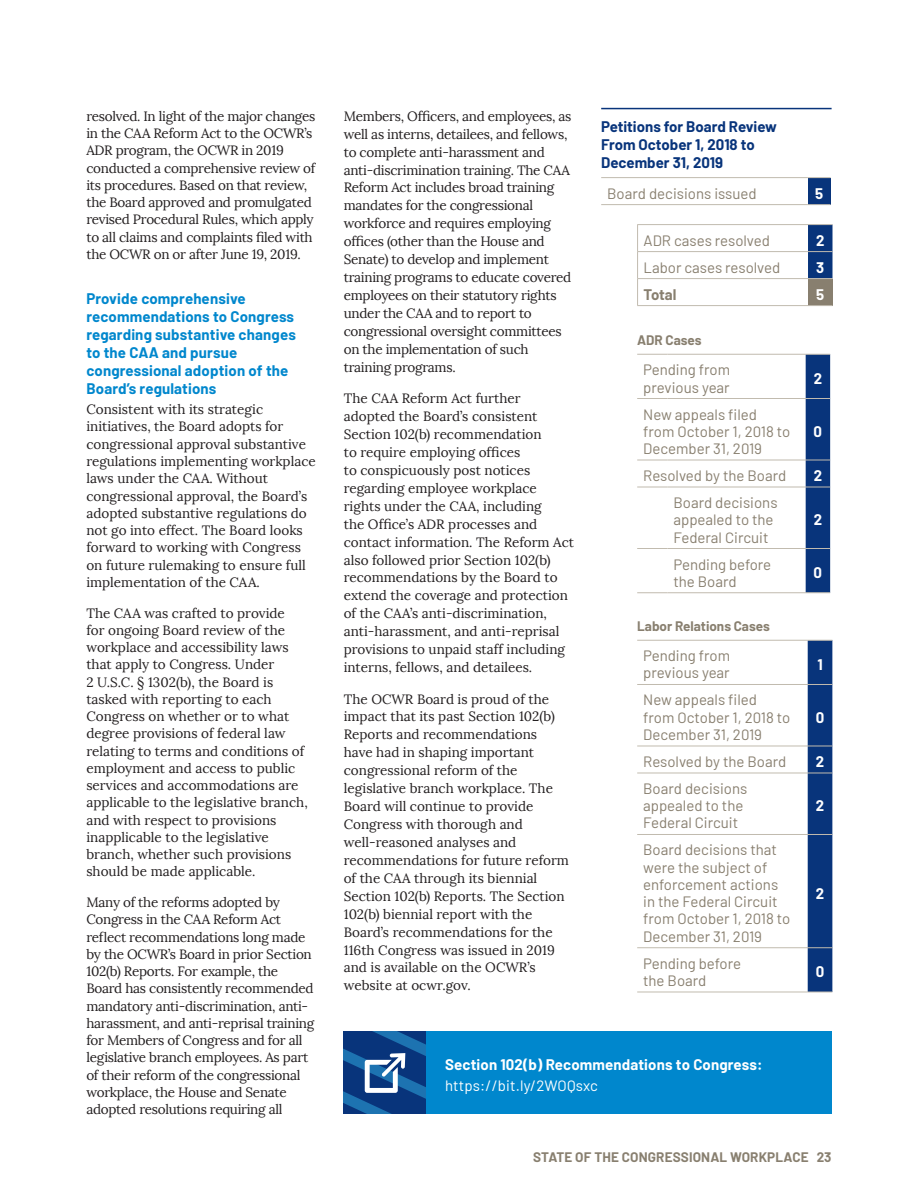
<style>
.page{position:relative;width:918px;height:1188px;background:#fff}
.page>*{position:absolute;margin:0;border:0;box-sizing:border-box;transform-origin:0 0}
.t1{font:15px/17.2px "Barlow";color:#887f6f}
.t2{font:700 15px/18px "Barlow";letter-spacing:.01em;color:#0087cd}
.t3{font:700 15px/21.3px "Barlow";letter-spacing:.01em;color:#fff}
.t4{font:700 15px/18px "Barlow";color:#08347b}
.t5{font:700 15px "Barlow";letter-spacing:-.005em;color:#887f6f}
.t6{font:13.5px/17.2px "Lora";letter-spacing:-.005em;color:#231f20}
.t7{font:700 13.5px "Barlow";color:#887f6f}
.s1{font-weight:400}
</style>
<div class="page">
<hr style="left:601px;top:108px;width:231px;height:1px;background:#08347b">
<div style="left:808px;top:178px;width:23px;height:27px;background:#08347b"></div>
<hr style="left:601px;top:177px;width:207px;height:1px;background:#c1bbaf">
<svg style="left:808px;top:177px;width:23px;height:1px"></svg>
<hr style="left:601px;top:204px;width:207px;height:1px;background:#c1bbaf">
<svg style="left:808px;top:204px;width:23px;height:1px"></svg>
<hr style="left:637px;top:354px;width:30px;height:1px;background:#c1bbaf">
<hr style="left:667px;top:354px;width:139px;height:1px;background:#c1bbaf">
<hr style="left:637px;top:398px;width:30px;height:1px;background:#c1bbaf">
<hr style="left:667px;top:398px;width:139px;height:1px;background:#c1bbaf">
<hr style="left:637px;top:460px;width:30px;height:1px;background:#c1bbaf">
<hr style="left:667px;top:460px;width:139px;height:1px;background:#c1bbaf">
<hr style="left:637px;top:487px;width:30px;height:1px;background:#c1bbaf">
<hr style="left:667px;top:487px;width:139px;height:1px;background:#c1bbaf">
<hr style="left:637px;top:548px;width:30px;height:1px;background:#c1bbaf">
<hr style="left:667px;top:548px;width:139px;height:1px;background:#c1bbaf">
<hr style="left:637px;top:592px;width:30px;height:1px;background:#c1bbaf">
<hr style="left:667px;top:592px;width:139px;height:1px;background:#c1bbaf">
<div style="left:806px;top:354px;width:24px;height:239px;background:#08347b"></div>
<hr style="left:637px;top:640px;width:171px;height:1px;background:#c1bbaf">
<hr style="left:637px;top:684px;width:171px;height:1px;background:#c1bbaf">
<hr style="left:637px;top:746px;width:171px;height:1px;background:#c1bbaf">
<hr style="left:637px;top:773px;width:171px;height:1px;background:#c1bbaf">
<hr style="left:637px;top:834px;width:171px;height:1px;background:#c1bbaf">
<hr style="left:637px;top:947px;width:171px;height:1px;background:#c1bbaf">
<hr style="left:637px;top:992px;width:171px;height:1px;background:#c1bbaf">
<div style="left:808px;top:640px;width:24px;height:353px;background:#08347b"></div>
<div style="left:808px;top:279px;width:24px;height:27px;background:#887f6f"></div>
<hr style="left:637px;top:224px;width:171px;height:1px;background:#c1bbaf">
<hr style="left:637px;top:251px;width:171px;height:1px;background:#c1bbaf">
<hr style="left:637px;top:278px;width:171px;height:1px;background:#c1bbaf">
<svg style="left:637px;top:225px;width:1px;height:80px"></svg>
<svg style="left:808px;top:224px;width:24px;height:55px"></svg>
<hr style="left:637px;top:305px;width:171px;height:1px;background:#c1bbaf">
<svg style="left:808px;top:305px;width:24px;height:1px"></svg>
<div style="left:344px;top:1032px;width:488px;height:82px;background:#0087cd"></div>
<svg style="left:343px;top:1032px;width:82px;height:82px;background:#265895"></svg>
<p class="t6" style="left:86px;top:107px;width:231px">resolved. In light of the major changes in the CAA Reform Act to the OCWR’s ADR program, the OCWR in 2019 conducted a comprehensive review of its procedures. Based on that review, the Board approved and promulgated revised Procedural Rules, which apply to all claims and complaints filed with the OCWR on or after June 19, 2019.</p>
<h3 class="t2" style="left:86px;top:288px;width:211px">Provide comprehensive recommendations to Congress regarding substantive changes to the CAA and pursue congressional adoption of the<br>Board’s regulations</h3>
<p class="t6" style="left:86px;top:401px;width:231px">Consistent with its strategic initiatives, the Board adopts for congressional approval substantive regulations implementing workplace laws under the CAA. Without congressional approval, the Board’s adopted substantive regulations do not go into effect. The Board looks forward to working with Congress on future rulemaking to ensure full implementation of the CAA.</p>
<p class="t6" style="left:86px;top:604px;width:223px">The CAA was crafted to provide<br>for ongoing Board review of the workplace and accessibility laws that apply to Congress. Under<br>2 U.S.C. § 1302(b), the Board is tasked with reporting to each<br>Congress on whether or to what degree provisions of federal law relating to terms and conditions of employment and access to public services and accommodations are applicable to the legislative branch, and with respect to provisions inapplicable to the legislative branch, whether such provisions should be made applicable.</p>
<p class="t6" style="left:86px;top:894px;width:229px">Many of the reforms adopted by Congress in the CAA Reform Act reflect recommendations long made by the OCWR’s Board in prior Section 102(b) Reports. For example, the Board has consistently recommended mandatory anti-discrimination, anti&shy;harassment, and anti-reprisal training for Members of Congress and for all legislative branch employees. As part of their reform of the congressional workplace, the House and Senate adopted resolutions requiring all</p>
<p class="t6" style="left:344px;top:107px;width:229px;line-height:18px">Members, Officers, and employees, as well as interns, detailees, and fellows, to complete anti-harassment and anti-discrimination training. The CAA Reform Act includes broad training mandates for the congressional workforce and requires employing offices (other than the House and Senate) to develop and implement training programs to educate covered employees on their statutory rights under the CAA and to report to congressional oversight committees on the implementation of such training programs.</p>
<p class="t6" style="left:344px;top:389px;width:232px;line-height:18px">The CAA Reform Act further adopted the Board’s consistent<br>Section 102(b) recommendation<br>to require employing offices<br>to conspicuously post notices regarding employee workplace rights under the CAA, including<br>the Office’s ADR processes and contact information. The Reform Act also followed prior Section 102(b) recommendations by the Board to extend the coverage and protection of the CAA’s anti-discrimination, anti-harassment, and anti-reprisal provisions to unpaid staff including interns, fellows, and detailees.</p>
<p class="t6" style="left:344px;top:690px;width:227px;line-height:18px">The OCWR Board is proud of the impact that its past Section 102(b)<br>Reports and recommendations have had in shaping important congressional reform of the legislative branch workplace. The<br>Board will continue to provide<br>Congress with thorough and well-reasoned analyses and recommendations for future reform of the CAA through its biennial<br>Section 102(b) Reports. The Section<br>102(b) biennial report with the<br>Board’s recommendations for the<br>116th Congress was issued in 2019 and is available on the OCWR’s website at ocwr.gov.</p>
<h4 class="t4" style="left:601px;top:116px;width:177px">Petitions for Board Review<br>From October 1, 2018 to<br>December 31, 2019</h4>
<p class="t1" style="left:607px;top:183px;width:151px">Board decisions issued</p>
<p class="t3" style="left:815px;top:181px;width:10px">5</p>
<p class="t1" style="left:644px;top:230px;width:128px">ADR cases resolved</p>
<p class="t3" style="left:816px;top:228px;width:10px">2</p>
<p class="t1" style="left:644px;top:257px;width:138px">Labor cases resolved</p>
<p class="t3" style="left:816px;top:255px;width:10px">3</p>
<p class="t5" style="left:644px;top:283px;width:34px">Total</p>
<p class="t3" style="left:816px;top:282px;width:10px">5</p>
<h5 class="t7" style="left:637px;top:330px;width:66px">ADR Cases</h5>
<p class="t1" style="left:643px;top:360px;width:89px">Pending from previous year</p>
<p class="t3" style="left:814px;top:367px;width:10px">2</p>
<p class="t1" style="left:643px;top:404px;width:149px">New appeals filed from October 1, 2018 to<br>December 31, 2019</p>
<p class="t3" style="left:814px;top:420px;width:10px">0</p>
<p class="t1" style="left:643px;top:466px;width:145px">Resolved by the Board</p>
<p class="t3" style="left:814px;top:464px;width:10px">2</p>
<p class="t1" style="left:673px;top:493px;width:106px">Board decisions appealed to the<br>Federal Circuit</p>
<p class="t3" style="left:814px;top:508px;width:10px">2</p>
<p class="t1" style="left:673px;top:554px;width:99px">Pending before the Board</p>
<p class="t3" style="left:814px;top:561px;width:10px">0</p>
<h5 class="t7" style="left:637px;top:616px;width:134px">Labor Relations Cases</h5>
<p class="t1" style="left:643px;top:646px;width:89px">Pending from previous year</p>
<p class="t3" style="left:817px;top:653px;width:7px">1</p>
<p class="t1" style="left:643px;top:690px;width:149px">New appeals filed from October 1, 2018 to<br>December 31, 2019</p>
<p class="t3" style="left:816px;top:706px;width:10px">0</p>
<p class="t1" style="left:643px;top:752px;width:145px">Resolved by the Board</p>
<p class="t3" style="left:816px;top:750px;width:10px">2</p>
<p class="t1" style="left:643px;top:779px;width:106px">Board decisions appealed to the<br>Federal Circuit</p>
<p class="t3" style="left:816px;top:794px;width:10px">2</p>
<p class="t1" style="left:643px;top:840px;width:149px">Board decisions that were the subject of enforcement actions in the Federal Circuit from October 1, 2018 to<br>December 31, 2019</p>
<p class="t3" style="left:816px;top:881px;width:10px">2</p>
<p class="t1" style="left:643px;top:954px;width:99px">Pending before the Board</p>
<p class="t3" style="left:816px;top:960px;width:10px">0</p>
<p class="t3" style="left:445px;top:1053px;width:319px">Section 102(b) Recommendations to Congress: <span class="s1">https://bit.ly/2WOQsxc</span></p>
<p class="t7" style="left:533px;top:1147px;width:300px">STATE OF THE CONGRESSIONAL WORKPLACE 23</p>
</div>
